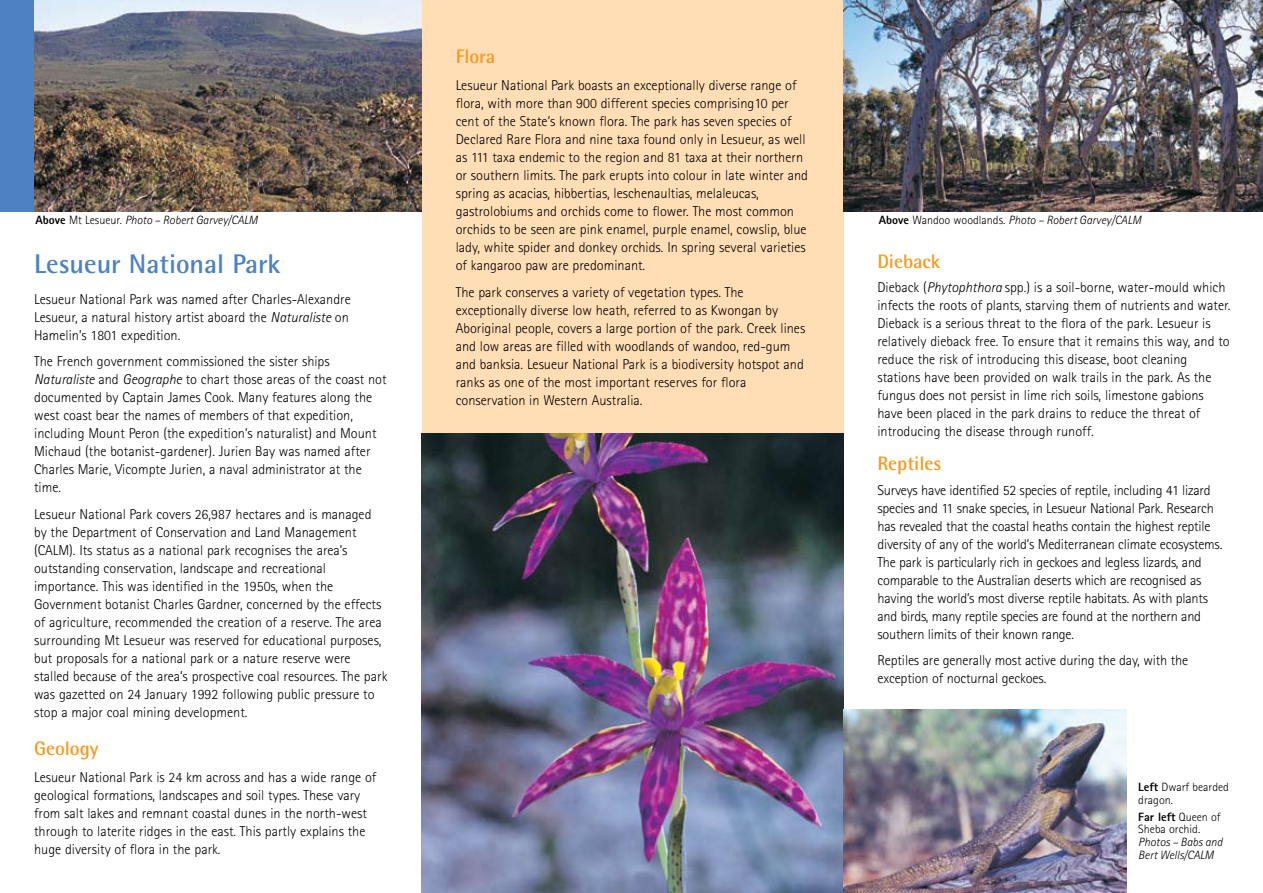
<style>
.page{position:relative;width:1263px;height:893px;background:#fff}
.page>*{position:absolute;margin:0;border:0;box-sizing:border-box;transform-origin:0 0}
.t1{font:700 27px "Rotis Semi Sans";color:#4c82c3}
.t2{font:700 19.5px "Rotis Semi Sans";color:#f8991d}
.t3{font:300 14.25px/18px "Rotis Sans Serif";color:#000}
.t4{font:italic 300 12px/12.8px "Rotis Sans Serif";color:#000}
.t5{font:300 12px/12.8px "Rotis Sans Serif";color:#000}
.s1{font-weight:800;font-style:normal}
.s2{font-style:normal}
.s3{font-style:italic}
.s4{font-weight:800}
</style>
<div class="page">
<div style="left:0;top:0;width:34px;height:212px;background:#4c82c3"></div>
<div style="left:422px;top:0;width:421px;height:436px;background:#ffddb5"></div>
<img style="left:34px;top:0;width:388px;height:212px">
<img style="left:843px;top:0;width:420px;height:212px">
<img style="left:422px;top:433px;width:421px;height:460px">
<img style="left:843px;top:710px;width:283px;height:183px">
<h2 class="t2" style="left:456px;top:45px;width:41px">Flora</h2>
<p class="t3" style="left:456px;top:76px;width:354px">Lesueur National Park boasts an exceptionally diverse range of flora, with more than 900 different species comprising10 per cent of the State’s known flora. The park has seven species of Declared Rare Flora and nine taxa found only in Lesueur, as well as 111 taxa endemic to the region and 81 taxa at their northern or southern limits. The park erupts into colour in late winter and spring as acacias, hibbertias, leschenaultias, melaleucas, gastrolobiums and orchids come to flower. The most common orchids to be seen are pink enamel, purple enamel, cowslip, blue lady, white spider and donkey orchids. In spring several varieties of kangaroo paw are predominant.</p>
<p class="t3" style="left:456px;top:283px;width:351px">The park conserves a variety of vegetation types. The exceptionally diverse low heath, referred to as Kwongan by Aboriginal people, covers a large portion of the park. Creek lines and low areas are filled with woodlands of wandoo, red-gum and banksia. Lesueur National Park is a biodiversity hotspot and ranks as one of the most important reserves for flora conservation in Western Australia.</p>
<p class="t4" style="left:36px;top:214px;width:224px"><span class="s1">Above</span> <span class="s2">Mt Lesueur.</span> Photo – Robert Garvey/CALM</p>
<p class="t4" style="left:879px;top:214px;width:264px"><span class="s1">Above</span> <span class="s2">Wandoo woodlands.</span> Photo – Robert Garvey/CALM</p>
<h1 class="t1" style="left:34px;top:247px;width:248px">Lesueur National Park</h1>
<p class="t3" style="left:34px;top:290px;width:318px">Lesueur National Park was named after Charles-Alexandre<br>Lesueur, a natural history artist aboard the <span class="s3">Naturaliste</span> on<br>Hamelin’s 1801 expedition.</p>
<p class="t3" style="left:34px;top:352px;width:354px">The French government commissioned the sister ships <span class="s3">Naturaliste</span> and <span class="s3">Geographe</span> to chart those areas of the coast not documented by Captain James Cook. Many features along the west coast bear the names of members of that expedition, including Mount Peron (the expedition’s naturalist) and Mount Michaud (the botanist-gardener). Jurien Bay was named after Charles Marie, Vicompte Jurien, a naval administrator at the time.</p>
<p class="t3" style="left:34px;top:505px;width:355px">Lesueur National Park covers 26,987 hectares and is managed by the Department of Conservation and Land Management (CALM). Its status as a national park recognises the area’s outstanding conservation, landscape and recreational importance. This was identified in the 1950s, when the Government botanist Charles Gardner, concerned by the effects of agriculture, recommended the creation of a reserve. The area surrounding Mt Lesueur was reserved for educational purposes, but proposals for a national park or a nature reserve were stalled because of the area’s prospective coal resources. The park was gazetted on 24 January 1992 following public pressure to stop a major coal mining development.</p>
<h2 class="t2" style="left:34px;top:737px;width:66px">Geology</h2>
<p class="t3" style="left:34px;top:768px;width:344px">Lesueur National Park is 24 km across and has a wide range of geological formations, landscapes and soil types. These vary from salt lakes and remnant coastal dunes in the north-west through to laterite ridges in the east. This partly explains the huge diversity of flora in the park.</p>
<h2 class="t2" style="left:877px;top:249px;width:64px">Dieback</h2>
<p class="t3" style="left:877px;top:278px;width:355px">Dieback (<span class="s3">Phytophthora</span> spp.) is a soil-borne, water-mould which infects the roots of plants, starving them of nutrients and water.<br>Dieback is a serious threat to the flora of the park. Lesueur is relatively dieback free. To ensure that it remains this way, and to reduce the risk of introducing this disease, boot cleaning stations have been provided on walk trails in the park. As the fungus does not persist in lime rich soils, limestone gabions have been placed in the park drains to reduce the threat of introducing the disease through runoff.</p>
<h2 class="t2" style="left:877px;top:451px;width:65px">Reptiles</h2>
<p class="t3" style="left:877px;top:481px;width:346px">Surveys have identified 52 species of reptile, including 41 lizard species and 11 snake species, in Lesueur National Park. Research has revealed that the coastal heaths contain the highest reptile diversity of any of the world’s Mediterranean climate ecosystems.<br>The park is particularly rich in geckoes and legless lizards, and comparable to the Australian deserts which are recognised as having the world’s most diverse reptile habitats. As with plants and birds, many reptile species are found at the northern and southern limits of their known range.</p>
<p class="t3" style="left:877px;top:651px;width:312px">Reptiles are generally most active during the day, with the exception of nocturnal geckoes.</p>
<p class="t5" style="left:1138px;top:780px;width:92px"><span class="s4">Left</span> Dwarf bearded dragon.</p>
<p class="t5" style="left:1138px;top:810px;width:84px"><span class="s4">Far left</span> Queen of<br>Sheba orchid.</p>
<p class="t4" style="left:1138px;top:836px;width:86px">Photos – Babs and<br>Bert Wells/CALM</p>
</div>
